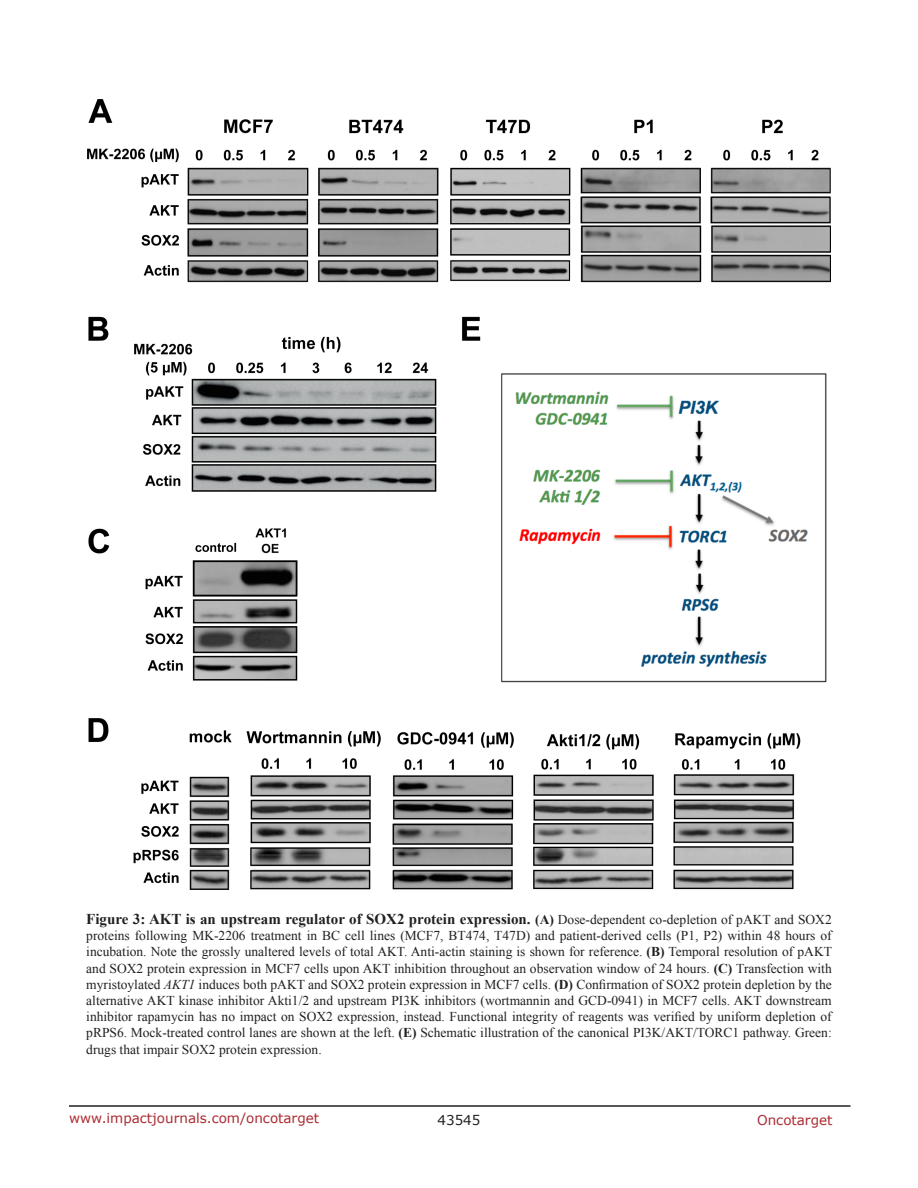
<style>
.page{position:relative;width:918px;height:1188px;background:#fff}
.page>*{position:absolute;margin:0;border:0;box-sizing:border-box;transform-origin:0 0}
.FigureText{font:700 15px "Times New Roman";color:#221f22}
.FigureText-2{font:13.5px/16.2px "Times New Roman";color:#221f22;text-align:justify}
.t1{font:13.5px "Verdana";color:#ac2b31}
.t2{font:13.5px "Verdana";color:#221f22}
.s1{font-size:13.5px}
.s2{font-weight:400;font-size:13.5px}
.s3{font-weight:700}
.s4{font-style:italic}
</style>
<div class="page">
<hr style="left:69px;top:1105px;width:781px;height:2px;background:#231f20">
<img style="left:87px;top:100px;width:744px;height:789px">
<p class="FigureText" style="left:86px;top:909px;width:747px">Figure 3: AKT is an upstream regulator of SOX2 protein expression. <span class="s1">(A)</span> <span class="s2">Dose-dependent co-depletion of pAKT and SOX2</span></p>
<p class="FigureText-2" style="left:86px;top:927px;width:747px">proteins following MK-2206 treatment in BC cell lines (MCF7, BT474, T47D) and patient-derived cells (P1, P2) within 48 hours of incubation. Note the grossly unaltered levels of total AKT. Anti-actin staining is shown for reference. <span class="s3">(B)</span> Temporal resolution of pAKT and SOX2 protein expression in MCF7 cells upon AKT inhibition throughout an observation window of 24 hours. <span class="s3">(C)</span> Transfection with myristoylated <span class="s4">AKT1</span> induces both pAKT and SOX2 protein expression in MCF7 cells. <span class="s3">(D)</span> Confirmation of SOX2 protein depletion by the alternative AKT kinase inhibitor Akti1/2 and upstream PI3K inhibitors (wortmannin and GCD-0941) in MCF7 cells. AKT downstream inhibitor rapamycin has no impact on SOX2 expression, instead. Functional integrity of reagents was verified by uniform depletion of pRPS6. Mock-treated control lanes are shown at the left. <span class="s3">(E)</span> Schematic illustration of the canonical PI3K/AKT/TORC1 pathway. Green: drugs that impair SOX2 protein expression.</p>
<p class="t1" style="left:69px;top:1109px;width:252px">www.impactjournals.com/oncotarget</p>
<p class="t2" style="left:438px;top:1111px;width:44px">43545</p>
<p class="t1" style="left:757px;top:1111px;width:77px">Oncotarget</p>
</div>
